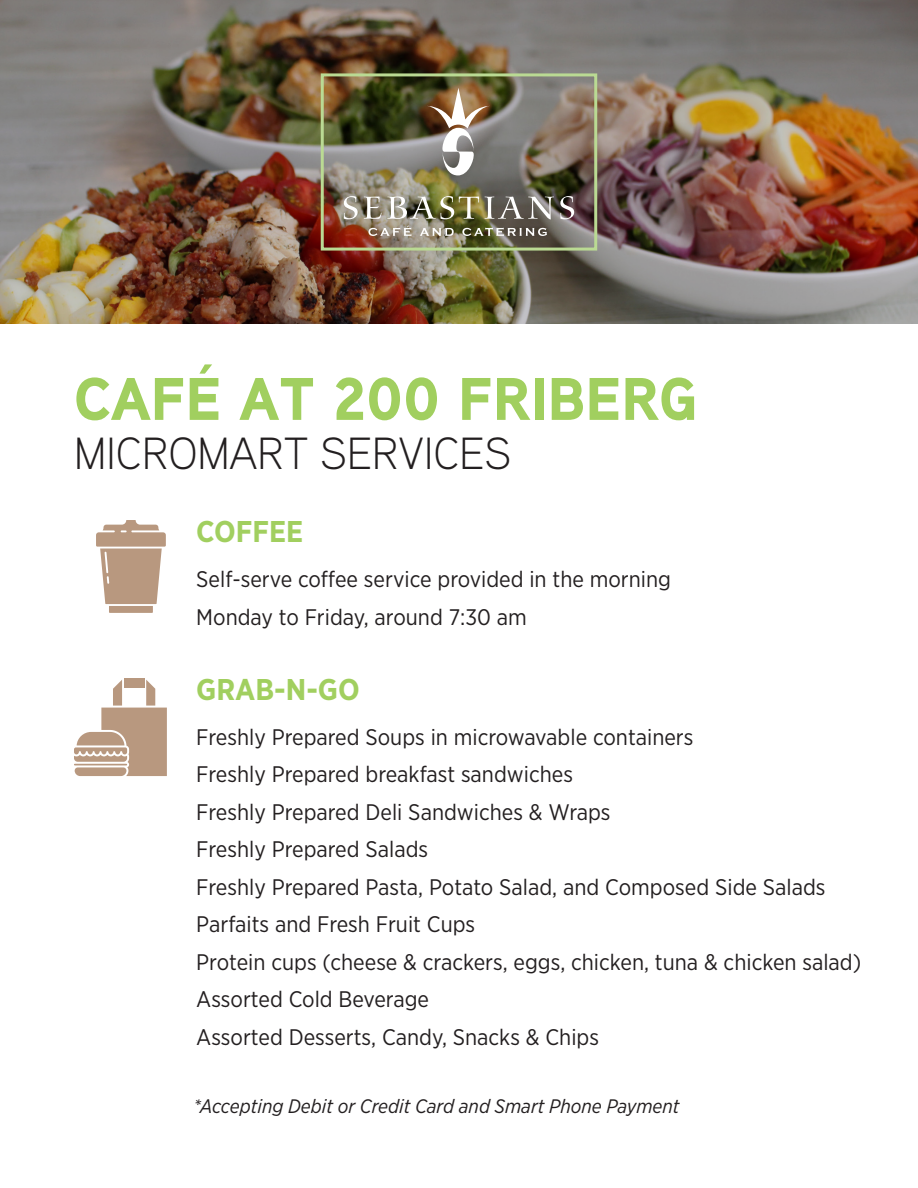
<style>
.page{position:relative;width:918px;height:1188px;background:#fff}
.page>*{position:absolute;margin:0;border:0;box-sizing:border-box;transform-origin:0 0}
.t1{font:900 60px "Aaux Pro";color:#a1cf5f}
.t2{font:300 45px "Aaux Pro";color:#231f20}
.t3{font:700 30px "Gotham Narrow";color:#a1cf5f}
.t4{font:22.5px "Gotham Narrow";color:#231f20}
.t5{font:italic 19.5px "Gotham Narrow";color:#231f20}
</style>
<div class="page">
<img style="left:0;top:0;width:918px;height:324px">
<div style="left:321px;top:73px;width:276px;height:178px;border:3px solid #bada93"></div>
<svg style="left:96px;top:520px;width:70px;height:93px"></svg>
<div style="left:124px;top:678px;width:20px;height:9px;background:#b8987f"></div>
<svg style="left:74px;top:680px;width:93px;height:96px"></svg>
<svg style="left:344px;top:196px;width:14px;height:23px"></svg>
<img style="left:364px;top:196px;width:115px;height:23px">
<svg style="left:485px;top:197px;width:69px;height:22px"></svg>
<svg style="left:560px;top:196px;width:14px;height:23px"></svg>
<img style="left:427px;top:88px;width:63px;height:88px">
<svg style="left:368px;top:226px;width:43px;height:10px"></svg>
<svg style="left:420px;top:228px;width:34px;height:8px"></svg>
<svg style="left:462px;top:228px;width:85px;height:8px"></svg>
<p class="t1" style="left:74px;top:360px;width:625px">CAFÉ AT 200 FRIBERG</p>
<p class="t2" style="left:74px;top:425px;width:439px">MICROMART SERVICES</p>
<p class="t3" style="left:196px;top:513px;width:109px">COFFEE</p>
<p class="t4" style="left:196px;top:566px;width:476px">Self-serve coffee service provided in the morning</p>
<p class="t4" style="left:196px;top:603px;width:332px">Monday to Friday, around 7:30 am</p>
<p class="t3" style="left:196px;top:670px;width:165px">GRAB-N-GO</p>
<p class="t4" style="left:196px;top:723px;width:499px">Freshly Prepared Soups in microwavable containers</p>
<p class="t4" style="left:196px;top:761px;width:378px">Freshly Prepared breakfast sandwiches</p>
<p class="t4" style="left:196px;top:798px;width:416px">Freshly Prepared Deli Sandwiches &amp; Wraps</p>
<p class="t4" style="left:196px;top:836px;width:233px">Freshly Prepared Salads</p>
<p class="t4" style="left:196px;top:873px;width:631px">Freshly Prepared Pasta, Potato Salad, and Composed Side Salads</p>
<p class="t4" style="left:196px;top:911px;width:280px">Parfaits and Fresh Fruit Cups</p>
<p class="t4" style="left:196px;top:948px;width:666px">Protein cups (cheese &amp; crackers, eggs, chicken, tuna &amp; chicken salad)</p>
<p class="t4" style="left:196px;top:986px;width:234px">Assorted Cold Beverage</p>
<p class="t4" style="left:196px;top:1023px;width:404px">Assorted Desserts, Candy, Snacks &amp; Chips</p>
<p class="t5" style="left:194px;top:1094px;width:488px">*Accepting Debit or Credit Card and Smart Phone Payment</p>
</div>
